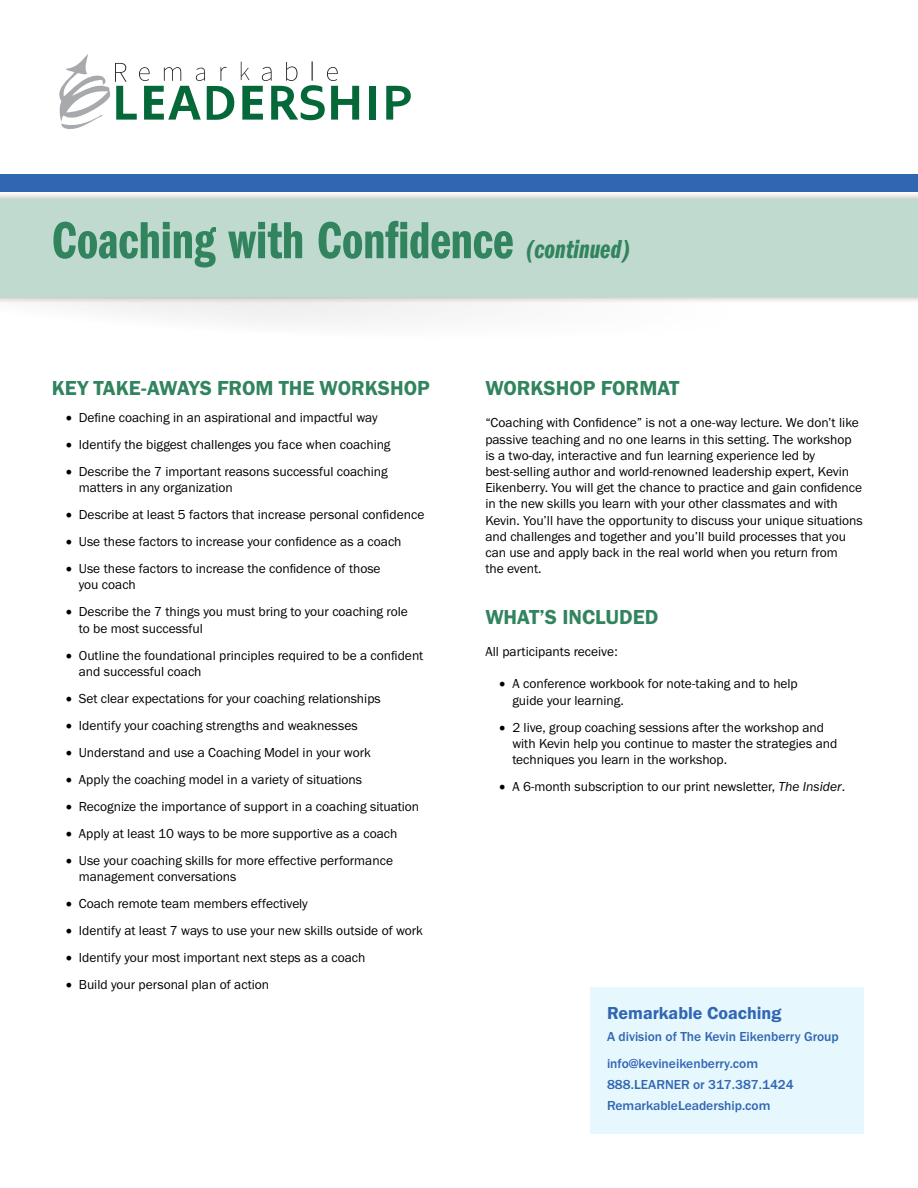
<style>
.page{position:relative;width:918px;height:1188px;background:#fff}
.page>*{position:absolute;margin:0;border:0;box-sizing:border-box;transform-origin:0 0}
.t1{font:54px "Franklin Gothic URW Com Dem";color:#31845e}
.t2{font:21px "Franklin Gothic URW Dem";color:#31845e}
.t3{font:18px "Franklin Gothic URW Dem";color:#3166b3}
.t4{font:13.5px/16.2px "Franklin Gothic URW Boo";color:#000}
.t5{font:500 13.5px/27px "Franklin Gothic URW";color:#3166b3}
.s1{font-family:"Franklin Gothic URW Com Dem Ita";font-size:27px}
.s2{font-family:"Minion Pro";font-size:18px}
.s3{font-family:"Franklin Gothic URW Boo Ita"}
</style>
<div class="page">
<div style="left:89px;top:305px;width:363px;height:18px;background:#f4f4f4"></div>
<div style="left:0;top:191px;width:918px;height:114px;background:#000;opacity:.4"></div>
<div style="left:0;top:200px;width:918px;height:97px;background:#c1dacf"></div>
<div style="left:0;top:174px;width:918px;height:17px;background:#3166b3"></div>
<div style="left:590px;top:988px;width:274px;height:146px;background:#e6f7fd"></div>
<div style="left:369px;top:86px;width:7px;height:34px;background:#056839"></div>
<svg style="left:386px;top:86px;width:25px;height:34px"></svg>
<svg style="left:241px;top:62px;width:118px;height:58px"></svg>
<svg style="left:59px;top:54px;width:175px;height:75px"></svg>
<h1 class="t1" style="left:52px;top:203px;width:580px">Coaching with Confidence <span class="s1">(continued)</span></h1>
<h2 class="t2" style="left:52px;top:375px;width:380px">KEY TAKE-AWAYS FROM THE WORKSHOP</h2>
<p class="t4" style="left:65px;top:409px;width:314px"><span class="s2">•</span> Define coaching in an aspirational and impactful way</p>
<p class="t4" style="left:65px;top:436px;width:327px"><span class="s2">•</span> Identify the biggest challenges you face when coaching</p>
<p class="t4" style="left:79px;top:463px;width:310px;text-indent:-14px"><span class="s2">•</span> Describe the 7 important reasons successful coaching matters in any organization</p>
<p class="t4" style="left:65px;top:506px;width:361px"><span class="s2">•</span> Describe at least 5 factors that increase personal confidence</p>
<p class="t4" style="left:65px;top:533px;width:338px"><span class="s2">•</span> Use these factors to increase your confidence as a coach</p>
<p class="t4" style="left:79px;top:560px;width:303px;text-indent:-14px"><span class="s2">•</span> Use these factors to increase the confidence of those you coach</p>
<p class="t4" style="left:79px;top:604px;width:331px;text-indent:-14px"><span class="s2">•</span> Describe the 7 things you must bring to your coaching role to be most successful</p>
<p class="t4" style="left:79px;top:647px;width:346px;text-indent:-14px"><span class="s2">•</span> Outline the foundational principles required to be a confident and successful coach</p>
<p class="t4" style="left:65px;top:690px;width:317px"><span class="s2">•</span> Set clear expectations for your coaching relationships</p>
<p class="t4" style="left:65px;top:717px;width:294px"><span class="s2">•</span> Identify your coaching strengths and weaknesses</p>
<p class="t4" style="left:65px;top:744px;width:307px"><span class="s2">•</span> Understand and use a Coaching Model in your work</p>
<p class="t4" style="left:65px;top:771px;width:298px"><span class="s2">•</span> Apply the coaching model in a variety of situations</p>
<p class="t4" style="left:65px;top:798px;width:355px"><span class="s2">•</span> Recognize the importance of support in a coaching situation</p>
<p class="t4" style="left:65px;top:825px;width:334px"><span class="s2">•</span> Apply at least 10 ways to be more supportive as a coach</p>
<p class="t4" style="left:79px;top:852px;width:316px;text-indent:-14px"><span class="s2">•</span> Use your coaching skills for more effective performance management conversations</p>
<p class="t4" style="left:65px;top:895px;width:244px"><span class="s2">•</span> Coach remote team members effectively</p>
<p class="t4" style="left:65px;top:922px;width:359px"><span class="s2">•</span> Identify at least 7 ways to use your new skills outside of work</p>
<p class="t4" style="left:65px;top:949px;width:302px"><span class="s2">•</span> Identify your most important next steps as a coach</p>
<p class="t4" style="left:65px;top:976px;width:205px"><span class="s2">•</span> Build your personal plan of action</p>
<h2 class="t2" style="left:485px;top:375px;width:196px">WORKSHOP FORMAT</h2>
<p class="t4" style="left:485px;top:415px;width:379px">“Coaching with Confidence” is not a one-way lecture. We don’t like passive teaching and no one learns in this setting. The workshop is a two-day, interactive and fun learning experience led by best-selling author and world-renowned leadership expert, Kevin Eikenberry. You will get the chance to practice and gain confidence in the new skills you learn with your other classmates and with Kevin. You’ll have the opportunity to discuss your unique situations and challenges and together and you’ll build processes that you can use and apply back in the real world when you return from<br>the event.</p>
<h2 class="t2" style="left:485px;top:604px;width:175px">WHAT’S INCLUDED</h2>
<p class="t4" style="left:485px;top:643px;width:134px">All participants receive:</p>
<p class="t4" style="left:512px;top:676px;width:287px;text-indent:-14px"><span class="s2">•</span> A conference workbook for note-taking and to help guide your learning.</p>
<p class="t4" style="left:512px;top:719px;width:327px;text-indent:-14px"><span class="s2">•</span> 2 live, group coaching sessions after the workshop and with Kevin help you continue to master the strategies and techniques you learn in the workshop.</p>
<p class="t4" style="left:499px;top:778px;width:348px"><span class="s2">•</span> A 6-month subscription to our print newsletter, <span class="s3">The Insider</span>.</p>
<h3 class="t3" style="left:607px;top:1002px;width:176px">Remarkable Coaching</h3>
<p class="t5" style="left:607px;top:1022px;width:233px">A division of The Kevin Eikenberry Group info@kevineikenberry.com</p>
<p class="t5" style="left:607px;top:1073px;width:188px;line-height:21px">888.LEARNER or 317.387.1424<br>RemarkableLeadership.com</p>
</div>
